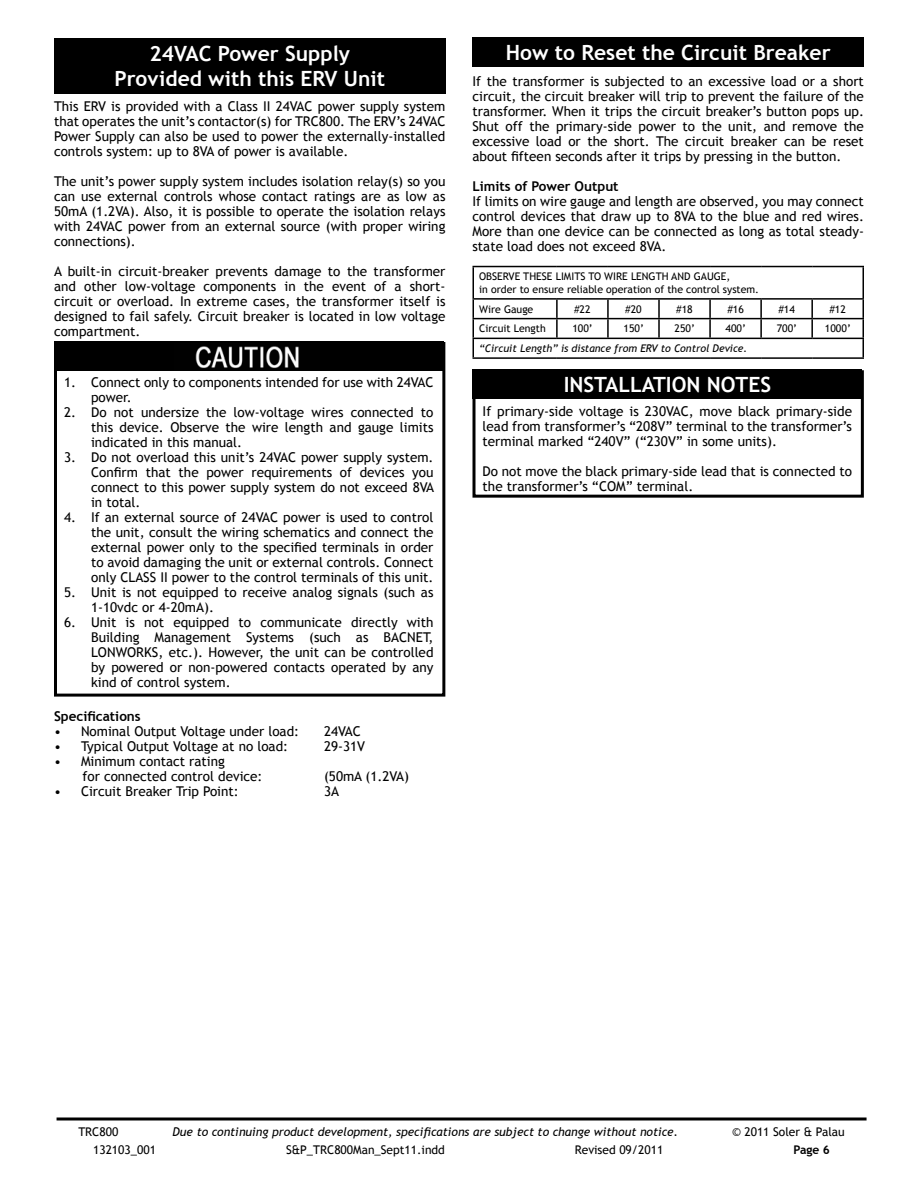
<style>
.page{position:relative;width:918px;height:1188px;background:#fff}
.page>*{position:absolute;margin:0;border:0;box-sizing:border-box;transform-origin:0 0}
.t1{font:700 21px/25.2px "Trebuchet MS";color:#fff;text-align:center}
.t2{font:13.5px/15px "Trebuchet MS";color:#000;text-align:justify}
.t3{font:700 13.5px "Trebuchet MS";color:#000}
.t4{font:italic 12px "Trebuchet MS";color:#000}
.t5{font:12px "Trebuchet MS";color:#000}
.t6{font:700 12px "Trebuchet MS";color:#000}
.t7{font:10.5px/12.6px "Trebuchet MS";color:#000}
.t8{font:italic 10.5px "Trebuchet MS";color:#000}
</style>
<div class="page">
<hr style="left:57px;top:1118px;width:810px;height:2px;background:#000">
<div style="left:54px;top:38px;width:392px;height:55px;background:#000"></div>
<hr style="left:472px;top:266px;width:85px;height:1px;background:#000">
<hr style="left:472px;top:267px;width:2px;height:31px;background:#000">
<hr style="left:557px;top:266px;width:51px;height:1px;background:#000">
<hr style="left:608px;top:266px;width:51px;height:1px;background:#000">
<hr style="left:659px;top:266px;width:51px;height:1px;background:#000">
<hr style="left:710px;top:266px;width:51px;height:1px;background:#000">
<hr style="left:761px;top:266px;width:51px;height:1px;background:#000">
<hr style="left:812px;top:266px;width:52px;height:1px;background:#000">
<hr style="left:862px;top:267px;width:2px;height:31px;background:#000">
<hr style="left:472px;top:298px;width:85px;height:2px;background:#000">
<hr style="left:557px;top:298px;width:51px;height:2px;background:#000">
<hr style="left:608px;top:298px;width:51px;height:2px;background:#000">
<hr style="left:659px;top:298px;width:51px;height:2px;background:#000">
<hr style="left:710px;top:298px;width:51px;height:2px;background:#000">
<hr style="left:761px;top:298px;width:51px;height:2px;background:#000">
<hr style="left:812px;top:298px;width:52px;height:2px;background:#000">
<hr style="left:472px;top:318px;width:85px;height:1px;background:#000">
<hr style="left:557px;top:318px;width:51px;height:1px;background:#000">
<svg style="left:556px;top:300px;width:2px;height:38px"></svg>
<hr style="left:608px;top:318px;width:51px;height:1px;background:#000">
<svg style="left:607px;top:300px;width:2px;height:38px"></svg>
<hr style="left:659px;top:318px;width:51px;height:1px;background:#000">
<svg style="left:658px;top:300px;width:2px;height:38px"></svg>
<hr style="left:710px;top:318px;width:51px;height:1px;background:#000">
<svg style="left:709px;top:300px;width:2px;height:38px"></svg>
<hr style="left:761px;top:318px;width:51px;height:1px;background:#000">
<svg style="left:760px;top:300px;width:2px;height:38px"></svg>
<hr style="left:812px;top:318px;width:52px;height:1px;background:#000">
<svg style="left:811px;top:300px;width:2px;height:38px"></svg>
<hr style="left:472px;top:338px;width:85px;height:1px;background:#000">
<svg style="left:472px;top:300px;width:2px;height:57px"></svg>
<hr style="left:557px;top:338px;width:51px;height:1px;background:#000">
<hr style="left:608px;top:338px;width:51px;height:1px;background:#000">
<hr style="left:659px;top:338px;width:51px;height:1px;background:#000">
<hr style="left:710px;top:338px;width:51px;height:1px;background:#000">
<hr style="left:761px;top:338px;width:51px;height:1px;background:#000">
<hr style="left:812px;top:338px;width:52px;height:1px;background:#000">
<svg style="left:862px;top:300px;width:2px;height:57px"></svg>
<hr style="left:472px;top:357px;width:85px;height:2px;background:#000">
<hr style="left:557px;top:357px;width:51px;height:2px;background:#000">
<hr style="left:608px;top:357px;width:51px;height:2px;background:#000">
<hr style="left:659px;top:357px;width:51px;height:2px;background:#000">
<hr style="left:710px;top:357px;width:51px;height:2px;background:#000">
<hr style="left:761px;top:357px;width:51px;height:2px;background:#000">
<hr style="left:812px;top:357px;width:52px;height:2px;background:#000">
<div style="left:472px;top:38px;width:392px;height:29px;background:#000"></div>
<div style="left:54px;top:342px;width:391px;height:355px;border:3px solid #000"></div>
<div style="left:54px;top:342px;width:390px;height:29px;background:#000"></div>
<img style="left:195px;top:346px;width:104px;height:22px">
<div style="left:472px;top:370px;width:392px;height:128px;border:3px solid #000"></div>
<div style="left:472px;top:370px;width:390px;height:29px;background:#000"></div>
<h1 class="t1" style="left:114px;top:41px;width:272px">24VAC Power Supply<br>Provided with this ERV Unit</h1>
<p class="t2" style="left:54px;top:99px;width:393px">This ERV is provided with a Class II 24VAC power supply system that operates the unit’s contactor(s) for TRC800. The ERV’s 24VAC Power Supply can also be used to power the externally-installed controls system: up to 8VA of power is available.</p>
<p class="t2" style="left:54px;top:174px;width:393px">The unit’s power supply system includes isolation relay(s) so you can use external controls whose contact ratings are as low as 50mA (1.2VA). Also, it is possible to operate the isolation relays with 24VAC power from an external source (with proper wiring connections).</p>
<p class="t2" style="left:54px;top:264px;width:393px">A built-in circuit-breaker prevents damage to the transformer and other low-voltage components in the event of a short&shy;circuit or overload. In extreme cases, the transformer itself is designed to fail safely. Circuit breaker is located in low voltage compartment.</p>
<p class="t2" style="left:91px;top:375px;width:344px;text-indent:-27px">1. Connect only to components intended for use with 24VAC power.</p>
<p class="t2" style="left:91px;top:405px;width:344px;text-indent:-27px">2. Do not undersize the low-voltage wires connected to this device. Observe the wire length and gauge limits indicated in this manual.</p>
<p class="t2" style="left:91px;top:450px;width:345px;text-indent:-27px">3. Do not overload this unit’s 24VAC power supply system.<br>Confirm that the power requirements of devices you connect to this power supply system do not exceed 8VA in total.</p>
<p class="t2" style="left:91px;top:510px;width:344px;text-indent:-27px">4. If an external source of 24VAC power is used to control the unit, consult the wiring schematics and connect the external power only to the specified terminals in order to avoid damaging the unit or external controls. Connect only CLASS II power to the control terminals of this unit.</p>
<p class="t2" style="left:91px;top:585px;width:344px;text-indent:-27px">5. Unit is not equipped to receive analog signals (such as<br>1-10vdc or 4-20mA).</p>
<p class="t2" style="left:91px;top:615px;width:344px;text-indent:-27px">6. Unit is not equipped to communicate directly with Building Management Systems (such as BACNET, LONWORKS, etc.). However, the unit can be controlled by powered or non-powered contacts operated by any kind of control system.</p>
<p class="t3" style="left:54px;top:708px;width:88px">Specifications</p>
<p class="t2" style="left:54px;top:724px;width:247px">• Nominal Output Voltage under load:</p>
<p class="t2" style="left:324px;top:724px;width:38px">24VAC</p>
<p class="t2" style="left:54px;top:739px;width:236px">• Typical Output Voltage at no load:</p>
<p class="t2" style="left:324px;top:739px;width:43px">29-31V</p>
<p class="t2" style="left:82px;top:754px;width:182px;text-indent:-28px">• Minimum contact rating<br>for connected control device:</p>
<p class="t2" style="left:324px;top:769px;width:87px">(50mA (1.2VA)</p>
<p class="t2" style="left:54px;top:784px;width:186px">• Circuit Breaker Trip Point:</p>
<p class="t2" style="left:324px;top:784px;width:17px">3A</p>
<h1 class="t1" style="left:506px;top:40px;width:326px">How to Reset the Circuit Breaker</h1>
<p class="t2" style="left:472px;top:74px;width:393px">If the transformer is subjected to an excessive load or a short circuit, the circuit breaker will trip to prevent the failure of the transformer. When it trips the circuit breaker’s button pops up.<br>Shut off the primary-side power to the unit, and remove the excessive load or the short. The circuit breaker can be reset about fifteen seconds after it trips by pressing in the button.</p>
<p class="t3" style="left:472px;top:178px;width:148px">Limits of Power Output</p>
<p class="t2" style="left:472px;top:194px;width:393px">If limits on wire gauge and length are observed, you may connect control devices that draw up to 8VA to the blue and red wires.<br>More than one device can be connected as long as total steady&shy;state load does not exceed 8VA.</p>
<p class="t7" style="left:479px;top:270px;width:281px">OBSERVE THESE LIMITS TO WIRE LENGTH AND GAUGE,<br>in order to ensure reliable operation of the control system.</p>
<p class="t7" style="left:479px;top:303px;width:56px">Wire Gauge</p>
<p class="t7" style="left:574px;top:303px;width:18px">#22</p>
<p class="t7" style="left:625px;top:303px;width:18px">#20</p>
<p class="t7" style="left:676px;top:303px;width:18px">#18</p>
<p class="t7" style="left:727px;top:303px;width:18px">#16</p>
<p class="t7" style="left:778px;top:303px;width:18px">#14</p>
<p class="t7" style="left:829px;top:303px;width:18px">#12</p>
<p class="t7" style="left:479px;top:322px;width:68px">Circuit Length</p>
<p class="t7" style="left:572px;top:322px;width:22px">100’</p>
<p class="t7" style="left:623px;top:322px;width:22px">150’</p>
<p class="t7" style="left:675px;top:322px;width:22px">250’</p>
<p class="t7" style="left:726px;top:322px;width:22px">400’</p>
<p class="t7" style="left:777px;top:322px;width:22px">700’</p>
<p class="t7" style="left:825px;top:322px;width:27px">1000’</p>
<p class="t8" style="left:479px;top:342px;width:270px">“Circuit Length” is distance from ERV to Control Device.</p>
<h1 class="t1" style="left:564px;top:372px;width:209px">INSTALLATION NOTES</h1>
<p class="t2" style="left:483px;top:403px;width:371px">If primary-side voltage is 230VAC, move black primary-side lead from transformer’s “208V” terminal to the transformer’s terminal marked “240V” (“230V” in some units).</p>
<p class="t2" style="left:483px;top:463px;width:371px">Do not move the black primary-side lead that is connected to the transformer’s “COM” terminal.</p>
<p class="t5" style="left:78px;top:1124px;width:41px">TRC800</p>
<p class="t4" style="left:173px;top:1124px;width:507px">Due to continuing product development, specifications are subject to change without notice.</p>
<p class="t5" style="left:732px;top:1124px;width:114px">© 2011 Soler &amp; Palau</p>
<p class="t5" style="left:93px;top:1142px;width:64px">132103_001</p>
<p class="t5" style="left:286px;top:1142px;width:160px">S&amp;P_TRC800Man_Sept11.indd</p>
<p class="t5" style="left:575px;top:1142px;width:90px">Revised 09/2011</p>
<p class="t6" style="left:794px;top:1142px;width:38px">Page 6</p>
</div>
